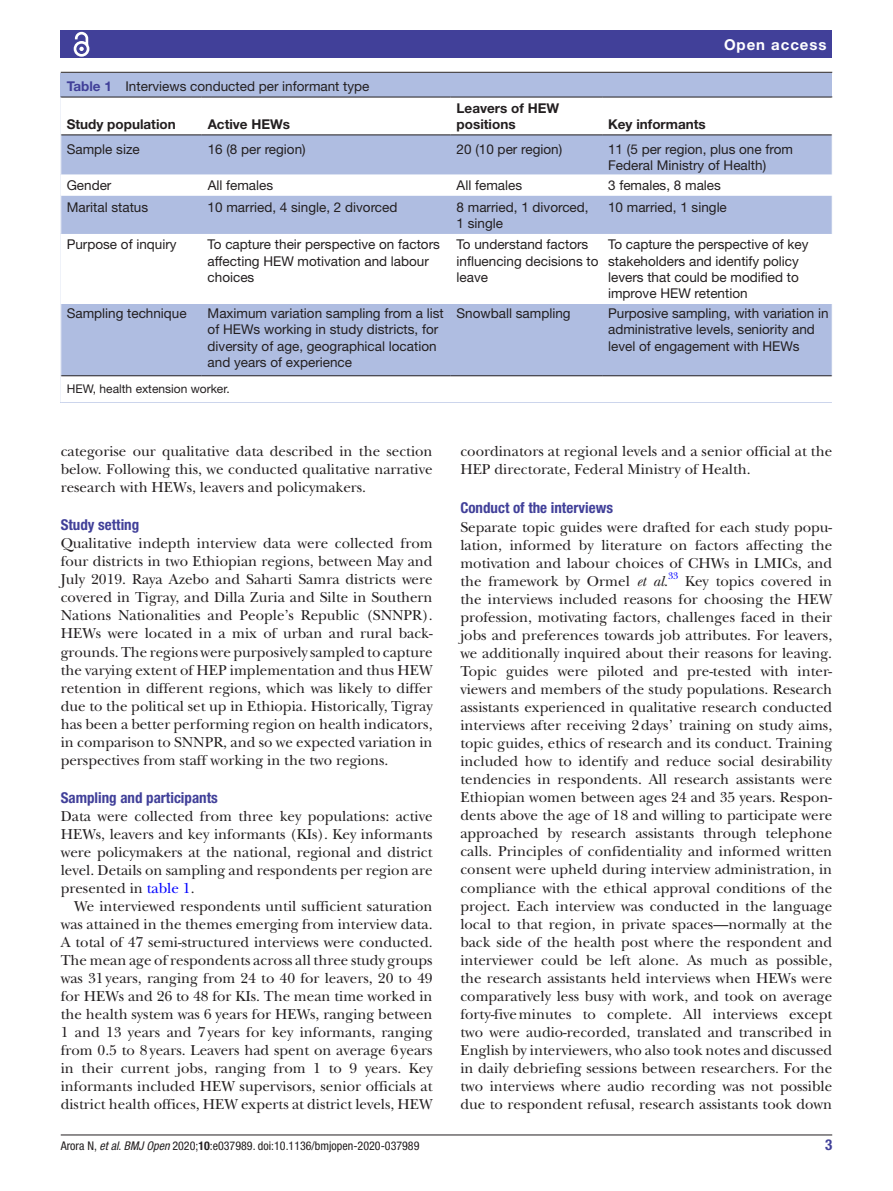
<style>
.page{position:relative;width:893px;height:1191px;background:#fff}
.page>*{position:absolute;margin:0;border:0;box-sizing:border-box;transform-origin:0 0}
.t1{font:15px/18px "New Baskerville";color:#231f20;text-align:justify}
.t2{font:700 condensed 15px "Helvetica Neue LT Std";color:#414099}
.t3{font:700 15px "Helvetica Neue LT Std";letter-spacing:.065em;color:#fff}
.t4{font:13.5px/16.2px "Helvetica Neue LT Std";color:#231f20}
.t5{font:700 13.5px/16.2px "Helvetica Neue LT Std";color:#231f20}
.t6{font:condensed 12px "Helvetica Neue LT Std";color:#231f20}
.t7{font:12px "Helvetica Neue LT Std";color:#231f20}
.t8{font:9.9px "New Baskerville";color:#00f}
.s1{font-weight:700;color:#414099}
.s2{color:#00f}
.s3{font-style:italic}
.s4{font-weight:700}
</style>
<div class="page">
<hr style="left:61px;top:1134px;width:771px;height:1px;background:#231f20">
<div style="left:61px;top:31px;width:771px;height:27px;background:#414099"></div>
<svg style="left:73px;top:31px;width:17px;height:26px"></svg>
<div style="left:61px;top:73px;width:771px;height:329px;background:#afbde1"></div>
<hr style="left:61px;top:72px;width:771px;height:1px;background:#231f20">
<div style="left:61px;top:98px;width:771px;height:304px;background:#fff"></div>
<svg style="left:61px;top:135px;width:771px;height:240px"></svg>
<hr style="left:61px;top:97px;width:141px;height:1px;background:#231f20">
<hr style="left:61px;top:134px;width:141px;height:1px;background:#231f20">
<hr style="left:202px;top:97px;width:249px;height:1px;background:#231f20">
<hr style="left:202px;top:134px;width:249px;height:1px;background:#231f20">
<hr style="left:451px;top:97px;width:151px;height:1px;background:#231f20">
<hr style="left:451px;top:134px;width:151px;height:1px;background:#231f20">
<hr style="left:602px;top:97px;width:230px;height:1px;background:#231f20">
<hr style="left:602px;top:134px;width:230px;height:1px;background:#231f20">
<hr style="left:202px;top:375px;width:249px;height:1px;background:#231f20">
<hr style="left:451px;top:375px;width:151px;height:1px;background:#231f20">
<hr style="left:602px;top:375px;width:230px;height:1px;background:#231f20">
<hr style="left:61px;top:375px;width:141px;height:1px;background:#231f20">
<svg style="left:60px;top:174px;width:1px;height:22px"></svg>
<svg style="left:60px;top:376px;width:1px;height:26px"></svg>
<hr style="left:67px;top:392px;width:765px;height:2px;background:#fff">
<p class="t4" style="left:67px;top:78px;width:304px"><span class="s1">Table 1</span> Interviews conducted per informant type</p>
<p class="t5" style="left:67px;top:116px;width:110px">Study population</p>
<p class="t5" style="left:208px;top:116px;width:84px">Active HEWs</p>
<p class="t5" style="left:457px;top:99px;width:104px">Leavers of HEW positions</p>
<p class="t3" style="left:724px;top:35px;width:104px">Open access</p>
<p class="t5" style="left:608px;top:116px;width:99px">Key informants</p>
<p class="t4" style="left:67px;top:140px;width:74px">Sample size</p>
<p class="t4" style="left:208px;top:140px;width:100px">16 (8 per region)</p>
<p class="t4" style="left:457px;top:140px;width:107px">20 (10 per region)</p>
<p class="t4" style="left:608px;top:140px;width:186px">11 (5 per region, plus one from<br>Federal Ministry of Health)</p>
<p class="t4" style="left:67px;top:177px;width:46px">Gender</p>
<p class="t4" style="left:208px;top:177px;width:67px">All females</p>
<p class="t4" style="left:457px;top:177px;width:67px">All females</p>
<p class="t4" style="left:608px;top:177px;width:114px">3 females, 8 males</p>
<p class="t4" style="left:67px;top:198px;width:83px">Marital status</p>
<p class="t4" style="left:208px;top:198px;width:191px">10 married, 4 single, 2 divorced</p>
<p class="t4" style="left:457px;top:198px;width:134px">8 married, 1 divorced,<br>1 single</p>
<p class="t4" style="left:608px;top:198px;width:120px">10 married, 1 single</p>
<p class="t4" style="left:67px;top:236px;width:112px">Purpose of inquiry</p>
<p class="t4" style="left:208px;top:236px;width:234px">To capture their perspective on factors affecting HEW motivation and labour choices</p>
<p class="t4" style="left:457px;top:236px;width:144px">To understand factors influencing decisions to leave</p>
<p class="t4" style="left:608px;top:236px;width:202px">To capture the perspective of key stakeholders and identify policy levers that could be modified to improve HEW retention</p>
<p class="t4" style="left:67px;top:305px;width:122px">Sampling technique</p>
<p class="t4" style="left:208px;top:305px;width:238px">Maximum variation sampling from a list of HEWs working in study districts, for diversity of age, geographical location and years of experience</p>
<p class="t4" style="left:457px;top:305px;width:116px">Snowball sampling</p>
<p class="t4" style="left:608px;top:305px;width:222px">Purposive sampling, with variation in administrative levels, seniority and level of engagement with HEWs</p>
<p class="t7" style="left:67px;top:382px;width:164px">HEW, health extension worker.</p>
<p class="t1" style="left:61px;top:442px;width:373px">categorise our qualitative data described in the section below. Following this, we conducted qualitative narrative research with HEWs, leavers and policymakers.</p>
<p class="t2" style="left:61px;top:516px;width:80px">Study setting</p>
<p class="t1" style="left:61px;top:535px;width:373px">Qualitative indepth interview data were collected from four districts in two Ethiopian regions, between May and July 2019. Raya Azebo and Saharti Samra districts were covered in Tigray, and Dilla Zuria and Silte in Southern Nations Nationalities and People’s Republic (SNNPR).<br>HEWs were located in a mix of urban and rural back&shy;grounds. The regions were purposively sampled to capture the varying extent of HEP implementation and thus HEW retention in different regions, which was likely to differ due to the political set up in Ethiopia. Historically, Tigray has been a better performing region on health indicators, in comparison to SNNPR, and so we expected variation in perspectives from staff working in the two regions.</p>
<p class="t2" style="left:61px;top:788px;width:159px">Sampling and participants</p>
<p class="t1" style="left:61px;top:807px;width:373px">Data were collected from three key populations: active HEWs, leavers and key informants (KIs). Key informants were policymakers at the national, regional and district level. Details on sampling and respondents per region are presented in <span class="s2">table 1</span>.</p>
<p class="t1" style="left:61px;top:897px;width:373px;text-indent:14px">We interviewed respondents until sufficient saturation was attained in the themes emerging from interview data.<br>A total of 47 semi-structured interviews were conducted.<br>The mean age of respondents across all three study groups was 31years, ranging from 24 to 40 for leavers, 20 to 49 for HEWs and 26 to 48 for KIs. The mean time worked in the health system was 6 years for HEWs, ranging between 1 and 13 years and 7years for key informants, ranging from 0.5 to 8years. Leavers had spent on average 6years in their current jobs, ranging from 1 to 9 years. Key informants included HEW supervisors, senior officials at district health offices, HEW experts at district levels, HEW</p>
<p class="t1" style="left:460px;top:442px;width:373px">coordinators at regional levels and a senior official at the<br>HEP directorate, Federal Ministry of Health.</p>
<p class="t2" style="left:460px;top:499px;width:154px">Conduct of the interviews</p>
<p class="t1" style="left:460px;top:518px;width:373px">Separate topic guides were drafted for each study popu&shy;lation, informed by literature on factors affecting the motivation and labour choices of CHWs in LMICs, and the framework by Ormel <span class="s3">et al</span>.</p>
<p class="t8" style="left:668px;top:570px;width:12px">33</p>
<p class="t1" style="left:460px;top:572px;width:373px;text-indent:225px">Key topics covered in the interviews included reasons for choosing the HEW profession, motivating factors, challenges faced in their jobs and preferences towards job attributes. For leavers, we additionally inquired about their reasons for leaving.<br>Topic guides were piloted and pre-tested with inter&shy;viewers and members of the study populations. Research assistants experienced in qualitative research conducted interviews after receiving 2days’ training on study aims, topic guides, ethics of research and its conduct. Training included how to identify and reduce social desirability tendencies in respondents. All research assistants were Ethiopian women between ages 24 and 35 years. Respon&shy;dents above the age of 18 and willing to participate were approached by research assistants through telephone calls. Principles of confidentiality and informed written consent were upheld during interview administration, in compliance with the ethical approval conditions of the project. Each interview was conducted in the language local to that region, in private spaces—normally at the back side of the health post where the respondent and interviewer could be left alone. As much as possible, the research assistants held interviews when HEWs were comparatively less busy with work, and took on average forty-fiveminutes to complete. All interviews except two were audio-recorded, translated and transcribed in English by interviewers, who also took notes and discussed in daily debriefing sessions between researchers. For the two interviews where audio recording was not possible due to respondent refusal, research assistants took down</p>
<p class="t6" style="left:61px;top:1138px;width:360px">Arora N, <span class="s3">et al</span>. <span class="s3">BMJ Open</span> 2020;<span class="s4">10</span>:e037989. doi:10.1136/bmjopen-2020-037989</p>
<p class="t2" style="left:825px;top:1135px;width:9px">3</p>
</div>
